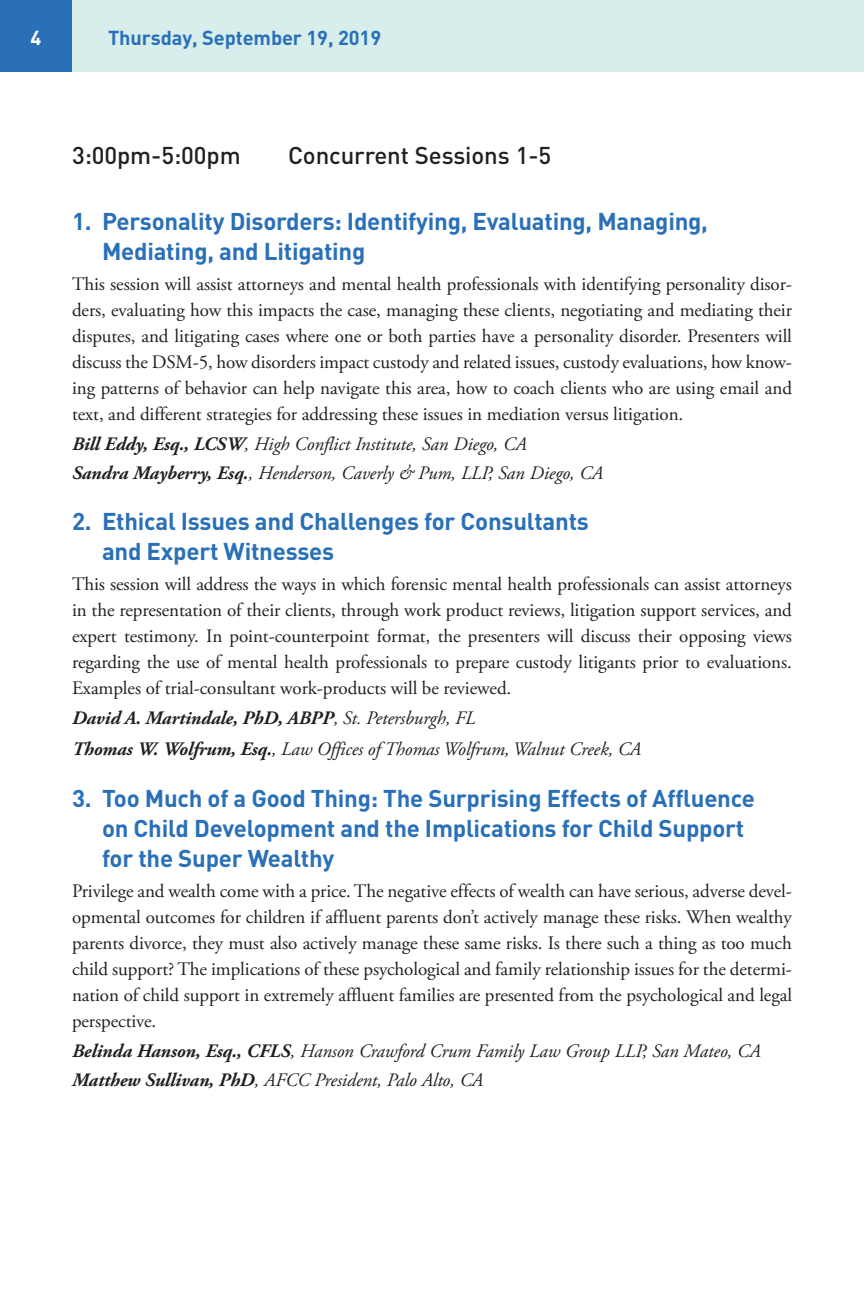
<style>
.page{position:relative;width:864px;height:1296px;background:#fff}
.page>*{position:absolute;margin:0;border:0;box-sizing:border-box;transform-origin:0 0}
.t1{font:700 24px/30px "DIN";letter-spacing:-.01em;color:#2a70b8}
.t2{font:500 24px "DIN";letter-spacing:-.005em;color:#231f20}
.t3{font:700 20px "DIN";letter-spacing:-.005em;color:#2a70b8}
.t4{font:700 20px "DIN";color:#fff}
.t5{font:19px/26px "Adobe Garamond Pro";letter-spacing:-.005em;color:#231f20;text-align:justify}
.t6{font:italic 19px/28.8px "Adobe Garamond Pro";letter-spacing:-.005em;color:#231f20}
.s1{font-weight:700}
</style>
<div class="page">
<div style="left:0;top:0;width:72px;height:72px;background:#2a70b8"></div>
<div style="left:72px;top:0;width:792px;height:72px;background:#d7eeec"></div>
<p class="t4" style="left:31px;top:24px;width:12px">4</p>
<p class="t3" style="left:108px;top:24px;width:275px">Thursday, September 19, 2019</p>
<p class="t2" style="left:72px;top:140px;width:170px">3:00pm-5:00pm</p>
<p class="t2" style="left:288px;top:140px;width:265px">Concurrent Sessions 1-5</p>
<p class="t1" style="left:102px;top:205px;width:608px;text-indent:-30px">1. Personality Disorders: Identifying, Evaluating, Managing,<br>Mediating, and Litigating</p>
<p class="t5" style="left:72px;top:271px;width:722px">This session will assist attorneys and mental health professionals with identifying personality disor&shy;ders, evaluating how this impacts the case, managing these clients, negotiating and mediating their disputes, and litigating cases where one or both parties have a personality disorder. Presenters will discuss the DSM-5, how disorders impact custody and related issues, custody evaluations, how know&shy;ing patterns of behavior can help navigate this area, how to coach clients who are using email and text, and different strategies for addressing these issues in mediation versus litigation.</p>
<p class="t6" style="left:72px;top:430px;width:533px"><span class="s1">Bill Eddy, Esq., LCSW</span>, High Conflict Institute, San Diego, CA<br><span class="s1">Sandra Mayberry, Esq.</span>, Henderson, Caverly &amp; Pum, LLP, San Diego, CA</p>
<p class="t1" style="left:102px;top:505px;width:488px;text-indent:-30px">2. Ethical Issues and Challenges for Consultants and Expert Witnesses</p>
<p class="t5" style="left:72px;top:572px;width:722px">This session will address the ways in which forensic mental health professionals can assist attorneys in the representation of their clients, through work product reviews, litigation support services, and expert testimony. In point-counterpoint format, the presenters will discuss their opposing views regarding the use of mental health professionals to prepare custody litigants prior to evaluations.<br>Examples of trial-consultant work-products will be reviewed.</p>
<p class="t6" style="left:72px;top:703px;width:571px;line-height:30.4px"><span class="s1">David A. Martindale, PhD, ABPP</span>, St. Petersburgh, FL<br><span class="s1">Thomas W. Wolfrum, Esq.</span>, Law Offices of Thomas Wolfrum, Walnut Creek, CA</p>
<p class="t1" style="left:102px;top:782px;width:654px;text-indent:-30px">3. Too Much of a Good Thing: The Surprising Effects of Affluence on Child Development and the Implications for Child Support for the Super Wealthy</p>
<p class="t5" style="left:72px;top:879px;width:722px">Privilege and wealth come with a price. The negative effects of wealth can have serious, adverse devel&shy;opmental outcomes for children if affluent parents don’t actively manage these risks. When wealthy parents divorce, they must also actively manage these same risks. Is there such a thing as too much child support? The implications of these psychological and family relationship issues for the determi&shy;nation of child support in extremely affluent families are presented from the psychological and legal perspective.</p>
<p class="t6" style="left:72px;top:1037px;width:690px"><span class="s1">Belinda Hanson, Esq., CFLS</span>, Hanson Crawford Crum Family Law Group LLP, San Mateo, CA<br><span class="s1">Matthew Sullivan, PhD</span>, AFCC President, Palo Alto, CA</p>
</div>
